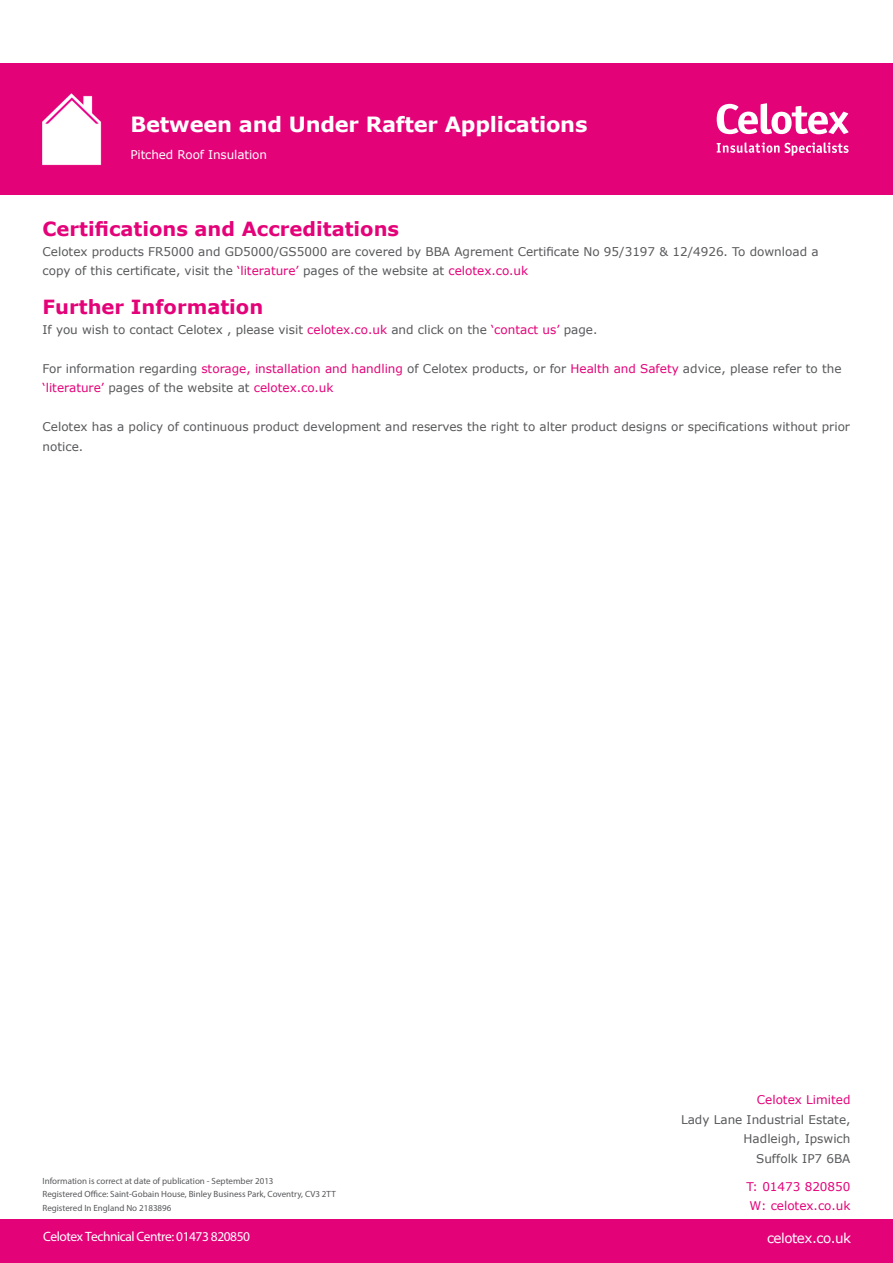
<style>
.page{position:relative;width:893px;height:1263px;background:#fff}
.page>*{position:absolute;margin:0;border:0;box-sizing:border-box;transform-origin:0 0}
.t1{font:700 21px "Verdana";letter-spacing:-.01em;color:#fff}
.t2{font:700 19.5px "Verdana";color:#e40278}
.t3{font:13.5px "Myriad Pro";letter-spacing:-.035em;color:#fff}
.t4{font:13.5px "Verdana";letter-spacing:-.035em;color:#fff}
.t5{font:12px/19.5px "Verdana";color:#57585a}
.t6{font:12px "Verdana";color:#e40278}
.t7{font:12px "Verdana";letter-spacing:-.01em;color:#fff}
.t8{font:9px "Myriad Pro";color:#57585a}
.s1{color:#e40278}
</style>
<div class="page">
<div style="left:0;top:1219px;width:893px;height:43px;background:#e40278"></div>
<div style="left:0;top:63px;width:892px;height:132px;background:#e40278"></div>
<svg style="left:717px;top:103px;width:131px;height:31px"></svg>
<svg style="left:717px;top:142px;width:131px;height:14px"></svg>
<img style="left:42px;top:93px;width:60px;height:73px">
<p class="t1" style="left:130px;top:111px;width:459px">Between and Under Rafter Applications</p>
<p class="t7" style="left:130px;top:147px;width:138px">Pitched Roof Insulation</p>
<p class="t2" style="left:43px;top:217px;width:358px">Certifications and Accreditations</p>
<p class="t5" style="left:43px;top:241px;width:778px">Celotex products FR5000 and GD5000/GS5000 are covered by BBA Agrement Certificate No 95/3197 &amp; 12/4926. To download a copy of this certificate, visit the <span class="s1">‘literature’</span> pages of the website at <span class="s1">celotex.co.uk</span></p>
<p class="t2" style="left:43px;top:295px;width:222px">Further Information</p>
<p class="t5" style="left:43px;top:319px;width:556px">If you wish to contact Celotex , please visit <span class="s1">celotex.co.uk</span> and click on the <span class="s1">‘contact us’</span> page.</p>
<p class="t5" style="left:43px;top:358px;width:800px">For information regarding <span class="s1">storage, installation and handling</span> of Celotex products, or for <span class="s1">Health and Safety</span> advice, please refer to the <span class="s1">‘literature’</span> pages of the website at <span class="s1">celotex.co.uk</span></p>
<p class="t5" style="left:43px;top:417px;width:809px">Celotex has a policy of continuous product development and reserves the right to alter product designs or specifications without prior notice.</p>
<p class="t6" style="left:757px;top:1092px;width:95px">Celotex Limited</p>
<p class="t5" style="left:681px;top:1109px;width:171px">Lady Lane Industrial Estate,</p>
<p class="t5" style="left:744px;top:1129px;width:108px">Hadleigh, Ipswich</p>
<p class="t5" style="left:756px;top:1148px;width:96px">Suffolk IP7 6BA</p>
<p class="t6" style="left:746px;top:1179px;width:106px">T: 01473 820850</p>
<p class="t6" style="left:750px;top:1198px;width:102px">W: celotex.co.uk</p>
<p class="t8" style="left:43px;top:1175px;width:233px">Information is correct at date of publication - September 2013</p>
<p class="t8" style="left:43px;top:1188px;width:295px">Registered Office: Saint-Gobain House, Binley Business Park, Coventry, CV3 2TT</p>
<p class="t8" style="left:43px;top:1202px;width:130px">Registered In England No 2183896</p>
<p class="t3" style="left:43px;top:1228px;width:208px">Celotex Technical Centre: 01473 820850</p>
<p class="t4" style="left:767px;top:1230px;width:86px">celotex.co.uk</p>
</div>
